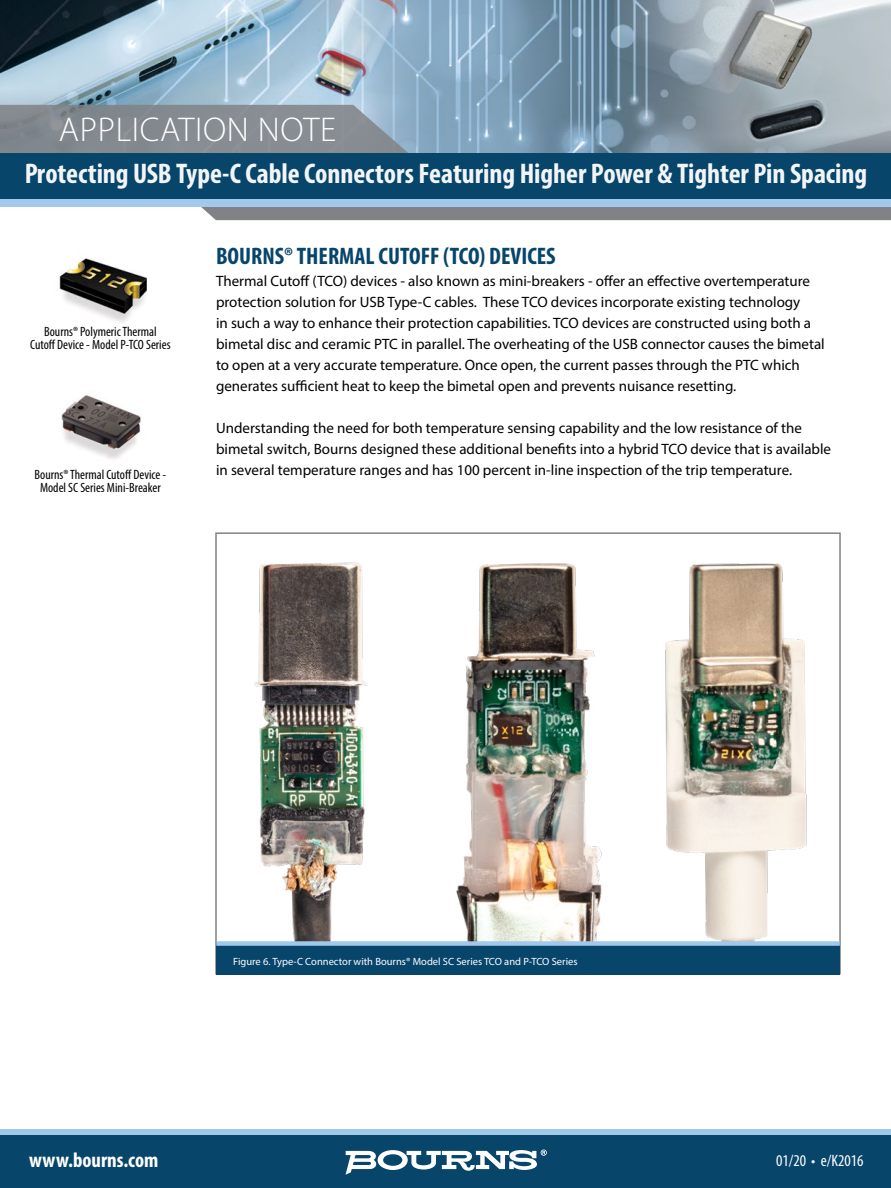
<style>
.page{position:relative;width:891px;height:1188px;background:#fff}
.page>*{position:absolute;margin:0;border:0;box-sizing:border-box;transform-origin:0 0}
.t1{font:300 34.5px "Myriad Pro";letter-spacing:.02em;color:#fff}
.t2{font:700 condensed 28.5px "Myriad Pro";letter-spacing:-.005em;color:#fff}
.t3{font:700 condensed 24px "Myriad Pro";color:#07456b}
.t4{font:700 condensed 21px "Myriad Pro";color:#fff}
.t5{font:condensed 16.5px "Myriad Pro";color:#fff}
.t6{font:15px/21px "Myriad Pro";color:#000}
.t7{font:condensed 13.5px/13.5px "Myriad Pro";color:#000;text-align:center}
.t8{font:10.5px "Myriad Pro";color:#fff}
</style>
<div class="page">
<img style="left:0;top:0;width:891px;height:153px">
<svg style="left:0;top:105px;width:424px;height:48px;background:#868f96"></svg>
<svg style="left:141px;top:206px;width:750px;height:14px;background:#8c9196"></svg>
<div style="left:0;top:153px;width:891px;height:46px;background:#07456b"></div>
<div style="left:0;top:199px;width:891px;height:7px;background:#a0c9ec"></div>
<div style="left:0;top:1130px;width:891px;height:7px;background:#a0c9ec"></div>
<div style="left:0;top:1135px;width:891px;height:53px;background:#07456b"></div>
<svg style="left:346px;top:1150px;width:201px;height:25px"></svg>
<img style="left:59px;top:258px;width:88px;height:201px">
<img style="left:254px;top:562px;width:113px;height:379px">
<img style="left:456px;top:563px;width:146px;height:378px">
<img style="left:665px;top:563px;width:142px;height:378px">
<div style="left:216px;top:942px;width:624px;height:32px;background:#07456b"></div>
<div style="left:216px;top:941px;width:624px;height:5px;background:#a0c9ec"></div>
<h1 class="t1" style="left:59px;top:108px;width:279px">APPLICATION NOTE</h1>
<h2 class="t2" style="left:24px;top:156px;width:845px">Protecting USB Type-C Cable Connectors Featuring Higher Power &amp; Tighter Pin Spacing</h2>
<p class="t7" style="left:30px;top:324px;width:142px">Bourns® Polymeric Thermal<br>Cutoff Device - Model P-TCO Series</p>
<p class="t7" style="left:34px;top:467px;width:133px">Bourns® Thermal Cutoff Device -<br>Model SC Series Mini-Breaker</p>
<h3 class="t3" style="left:216px;top:241px;width:341px">BOURNS® THERMAL CUTOFF (TCO) DEVICES</h3>
<p class="t6" style="left:216px;top:270px;width:610px">Thermal Cutoff (TCO) devices - also known as mini-breakers - offer an effective overtemperature protection solution for USB Type-C cables. These TCO devices incorporate existing technology<br>in such a way to enhance their protection capabilities. TCO devices are constructed using both a bimetal disc and ceramic PTC in parallel. The overheating of the USB connector causes the bimetal to open at a very accurate temperature. Once open, the current passes through the PTC which generates sufficient heat to keep the bimetal open and prevents nuisance resetting.</p>
<p class="t6" style="left:216px;top:417px;width:617px">Understanding the need for both temperature sensing capability and the low resistance of the bimetal switch, Bourns designed these additional benefits into a hybrid TCO device that is available in several temperature ranges and has 100 percent in-line inspection of the trip temperature.</p>
<p class="t8" style="left:233px;top:955px;width:346px">Figure 6. Type-C Connector with Bourns® Model SC Series TCO and P-TCO Series</p>
<h3 class="t4" style="left:29px;top:1147px;width:131px">www.bourns.com</h3>
<p class="t5" style="left:776px;top:1151px;width:89px">01/20 • e/K2016</p>
</div>
